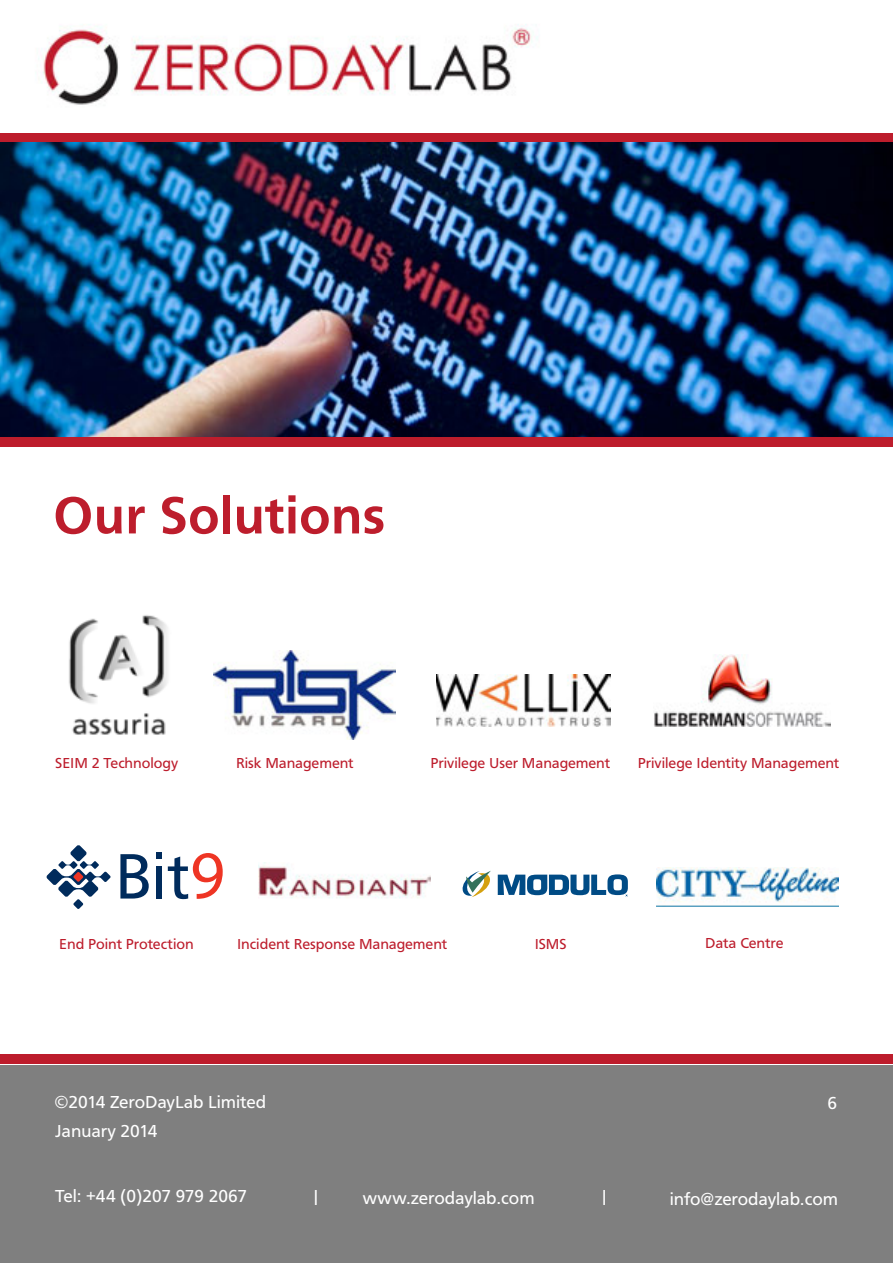
<style>
.page{position:relative;width:893px;height:1263px;background:#fff}
.page>*{position:absolute;margin:0;border:0;box-sizing:border-box;transform-origin:0 0}
.t1{font:700 54px "Carto Gothic Std";color:#bd1d2c}
.t2{font:18px "Carto Gothic Std";letter-spacing:-.005em;color:#fff}
.t3{font:15px "Carto Gothic Std";color:#bd1d2c}
</style>
<div class="page">
<div style="left:0;top:1054px;width:893px;height:9px;background:#bd1d2c"></div>
<div style="left:0;top:1066px;width:893px;height:197px;background:#7f7f7f"></div>
<img style="left:38px;top:24px;width:500px;height:81px">
<div style="left:0;top:133px;width:893px;height:9px;background:#bd1d2c"></div>
<svg style="left:120px;top:854px;width:29px;height:44px"></svg>
<div style="left:156px;top:866px;width:6px;height:32px;background:#002b5c"></div>
<svg style="left:168px;top:853px;width:55px;height:46px"></svg>
<svg style="left:156px;top:853px;width:6px;height:6px"></svg>
<svg style="left:47px;top:845px;width:64px;height:64px"></svg>
<svg style="left:462px;top:871px;width:166px;height:26px"></svg>
<img style="left:258px;top:862px;width:172px;height:37px">
<img style="left:437px;top:674px;width:173px;height:52px">
<img style="left:69px;top:615px;width:99px;height:120px">
<img style="left:654px;top:655px;width:177px;height:71px">
<img style="left:657px;top:867px;width:181px;height:39px">
<img style="left:214px;top:651px;width:182px;height:89px">
<img style="left:0;top:142px;width:893px;height:295px">
<div style="left:0;top:437px;width:893px;height:9px;background:#bd1d2c"></div>
<h1 class="t1" style="left:53px;top:484px;width:334px">Our Solutions</h1>
<p class="t3" style="left:55px;top:755px;width:124px">SEIM 2 Technology</p>
<p class="t3" style="left:236px;top:754px;width:119px">Risk Management</p>
<p class="t3" style="left:431px;top:755px;width:181px">Privilege User Management</p>
<p class="t3" style="left:638px;top:755px;width:203px">Privilege Identity Management</p>
<p class="t3" style="left:59px;top:935px;width:136px">End Point Protection</p>
<p class="t3" style="left:237px;top:935px;width:212px">Incident Response Management</p>
<p class="t3" style="left:535px;top:935px;width:33px">ISMS</p>
<p class="t3" style="left:705px;top:934px;width:80px">Data Centre</p>
<p class="t2" style="left:54px;top:1092px;width:214px">©2014 ZeroDayLab Limited</p>
<p class="t2" style="left:827px;top:1093px;width:11px">6</p>
<p class="t2" style="left:55px;top:1121px;width:104px">January 2014</p>
<p class="t2" style="left:55px;top:1185px;width:193px">Tel: +44 (0)207 979 2067</p>
<p class="t2" style="left:312px;top:1185px;width:10px">|</p>
<p class="t2" style="left:600px;top:1185px;width:10px">|</p>
<p class="t2" style="left:363px;top:1188px;width:173px">www.zerodaylab.com</p>
<p class="t2" style="left:670px;top:1189px;width:170px">info@zerodaylab.com</p>
</div>
